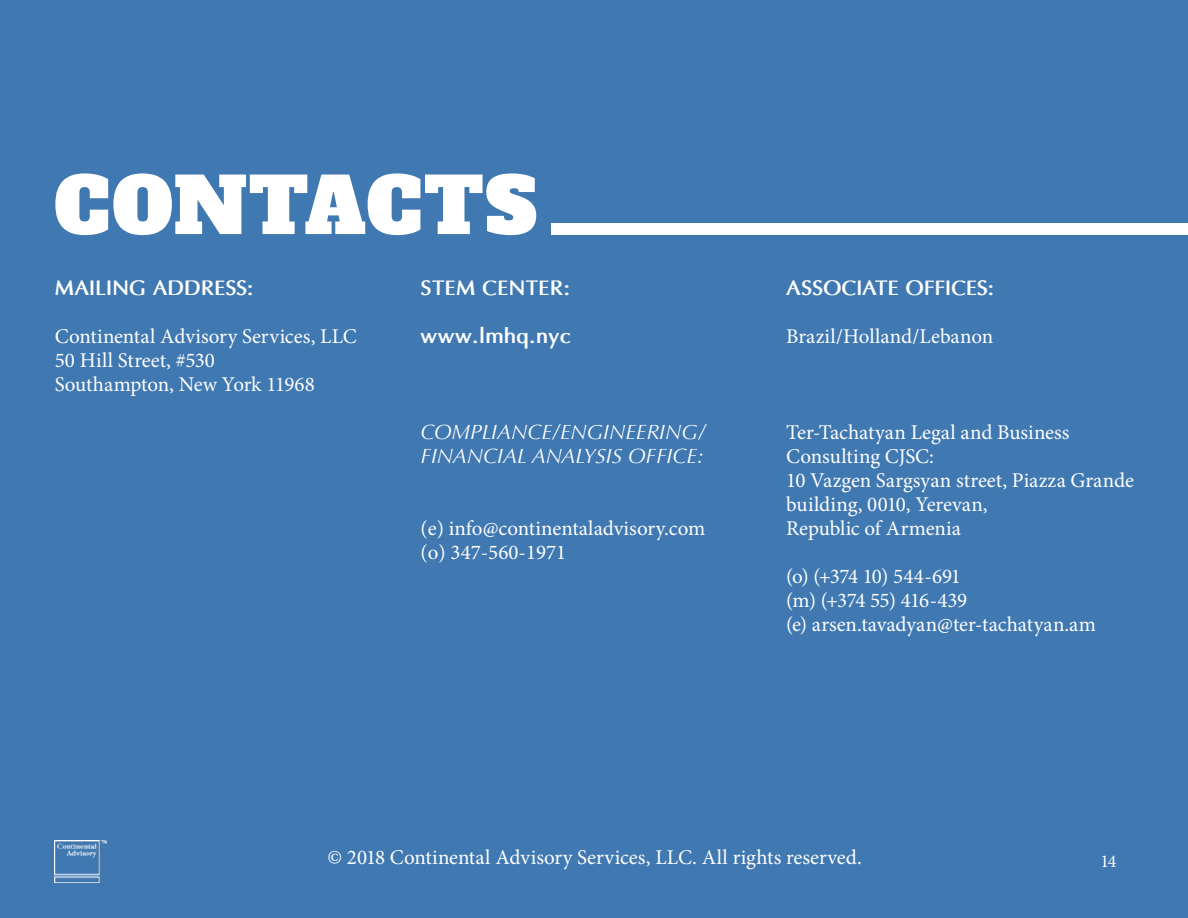
<style>
.page{position:relative;width:1188px;height:918px;background:#4078b1}
.page>*{position:absolute;margin:0;border:0;box-sizing:border-box;transform-origin:0 0}
.t1{font:76.5px "Alfa Slab One";letter-spacing:.015em;color:#fff}
.t2{font:21px/24px "Minion Pro";color:#fff}
.t3{font:700 21px "Optima";letter-spacing:-.01em;color:#fff}
.t4{font:italic 21px/24px "Optima";color:#fff}
.t5{font:18px "Minion Pro";color:#fff}
</style>
<div class="page">
<img style="left:55px;top:840px;width:52px;height:42px">
<div style="left:552px;top:223px;width:636px;height:12px;background:#fff"></div>
<h1 class="t1" style="left:54px;top:155px;width:485px">CONTACTS</h1>
<p class="t3" style="left:55px;top:275px;width:200px">MAILING ADDRESS:</p>
<p class="t2" style="left:55px;top:325px;width:304px">Continental Advisory Services, LLC<br>50 Hill Street, #530<br>Southampton, New York 11968</p>
<p class="t3" style="left:421px;top:275px;width:151px">STEM CENTER:</p>
<p class="t3" style="left:421px;top:323px;width:152px">www.lmhq.nyc</p>
<p class="t4" style="left:421px;top:420px;width:287px">COMPLIANCE/ENGINEERING/<br>FINANCIAL ANALYSIS OFFICE:</p>
<p class="t2" style="left:421px;top:516px;width:286px">(e) info@continentaladvisory.com (o) 347-560-1971</p>
<p class="t3" style="left:786px;top:275px;width:209px">ASSOCIATE OFFICES:</p>
<p class="t2" style="left:786px;top:325px;width:208px">Brazil/Holland/Lebanon</p>
<p class="t2" style="left:786px;top:421px;width:349px">Ter-Tachatyan Legal and Business<br>Consulting CJSC:<br>10 Vazgen Sargsyan street, Piazza Grande building, 0010, Yerevan,<br>Republic of Armenia</p>
<p class="t2" style="left:786px;top:565px;width:311px">(o) (+374 10) 544-691<br>(m) (+374 55) 416-439<br>(e) arsen.tavadyan@ter-tachatyan.am</p>
<p class="t2" style="left:327px;top:846px;width:536px">© 2018 Continental Advisory Services, LLC. All rights reserved.</p>
<p class="t5" style="left:1100px;top:849px;width:18px">14</p>
</div>
